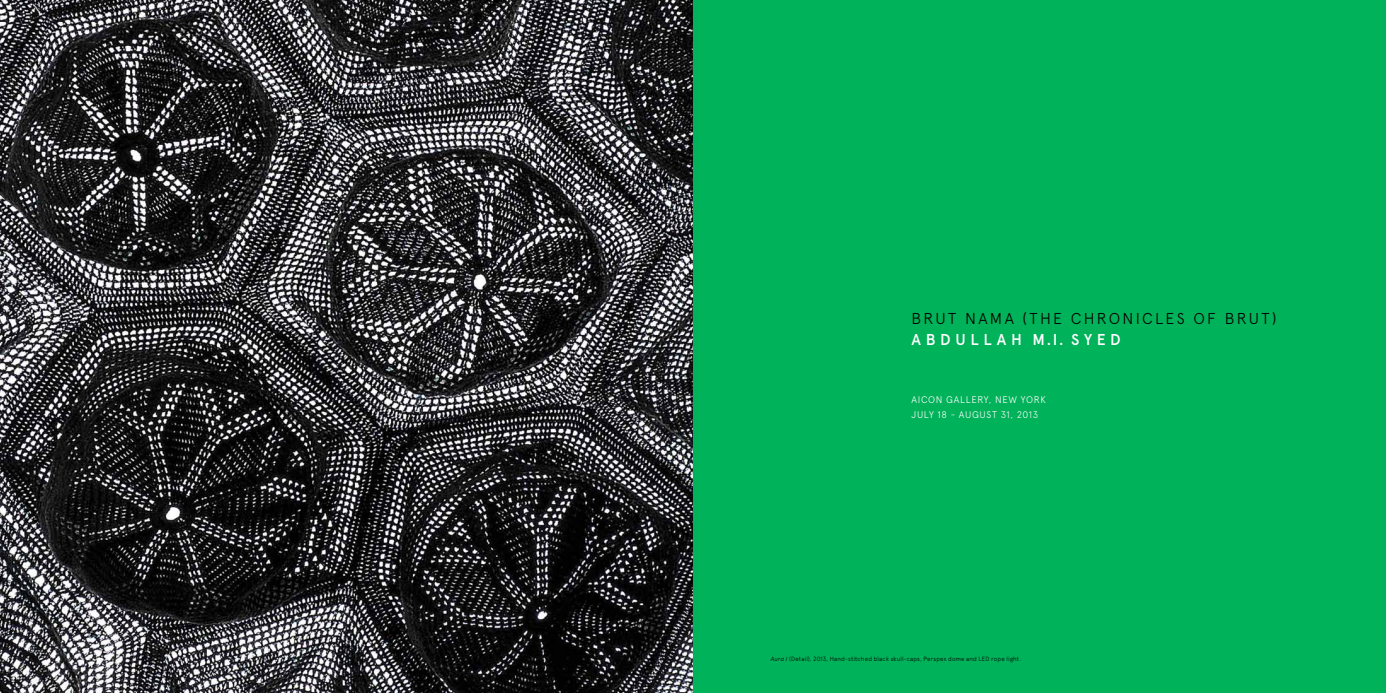
<style>
.page{position:relative;width:1386px;height:693px;background:#fff}
.page>*{position:absolute;margin:0;border:0;box-sizing:border-box;transform-origin:0 0}
.t1{font:300 15.75px "Apercu";letter-spacing:.145em;color:#000}
.t2{font:500 15.75px "Apercu";letter-spacing:.3em;color:#fff}
.t3{font:300 9.62px/15.8px "Apercu";letter-spacing:.065em;color:#fff}
.t4{font:300 6.12px "Apercu";letter-spacing:.03em;color:#000}
.s1{font-style:italic}
</style>
<div class="page">
<div style="left:693px;top:0;width:693px;height:693px;background:#00b259"></div>
<img style="left:0;top:0;width:693px;height:693px">
<h1 class="t1" style="left:912px;top:309px;width:130px">BRUT NAMA (THE</h1>
<h1 class="t1" style="left:1071px;top:309px;width:207px">CH RONICLES OF BRUT)</h1>
<h1 class="t2" style="left:912px;top:330px;width:211px">ABDULLAH M.I. SYED</h1>
<h2 class="t3" style="left:912px;top:391px;width:49px">AICON GALLE</h2>
<h2 class="t3" style="left:912px;top:391px;width:136px;text-indent:66px">RY, NE W YORK<br>JULY 18 - AUGUST 31, 2013</h2>
<p class="t4" style="left:771px;top:655px;width:252px"><span class="s1">Aura I</span> (DETAIL), 2013, HAND-STITCHED BLACK SKULL-CAPS, PERSPEX DOME AND LED ROPE LIGHT.</p>
</div>
